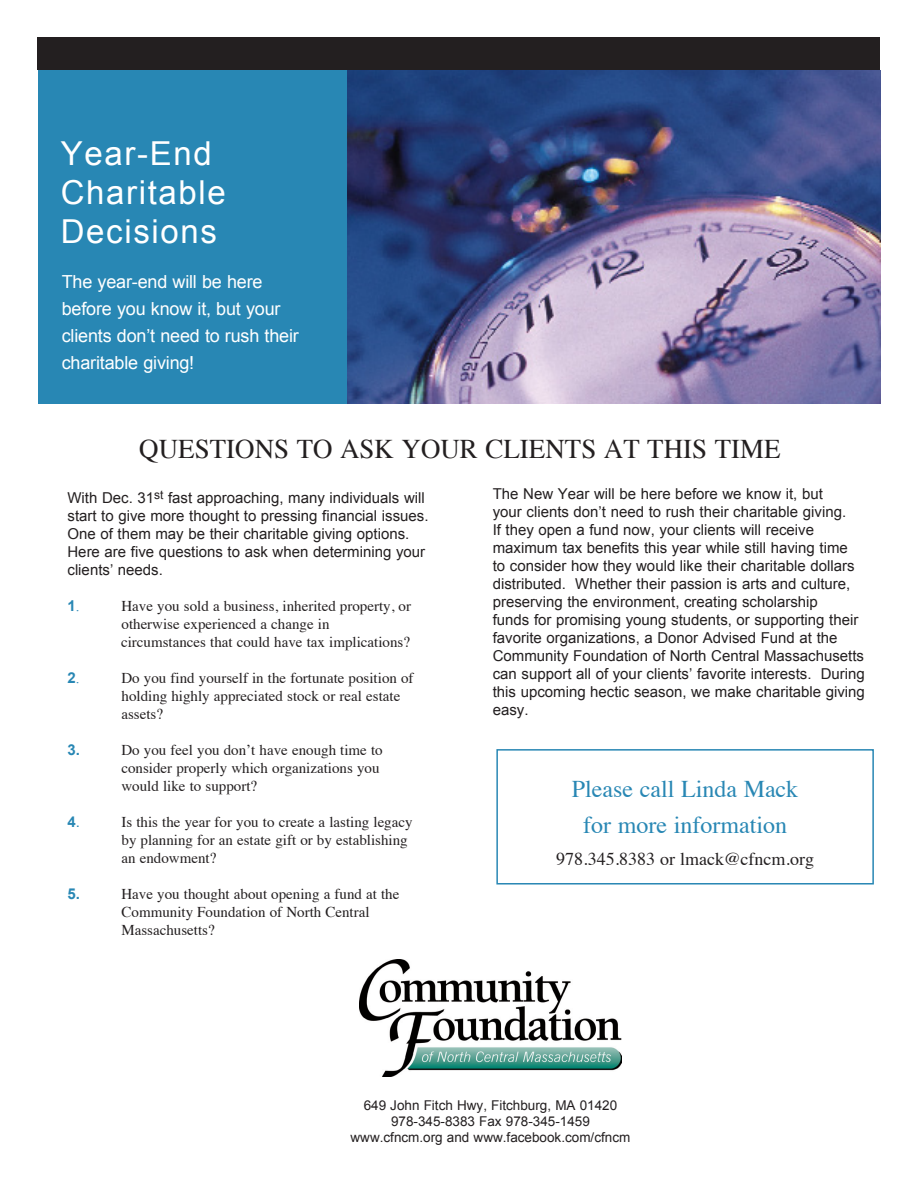
<style>
.page{position:relative;width:918px;height:1188px;background:#fff}
.page>*{position:absolute;margin:0;border:0;box-sizing:border-box;transform-origin:0 0}
.head_a{font:33px/39px "Arial";letter-spacing:.05em;color:#fff}
.t1{font:27px "Times";color:#231f20}
.t2{font:24px "Times";color:#2887b4}
.head_b{font:18px/27px "Arial";letter-spacing:-.01em;color:#fff}
.t3{font:18px "Times";color:#231f20}
.body_text{font:15px/18px "Arial";color:#231f20}
.body_text-2{font:15px/18px "Times";color:#231f20}
.body_text-3{font:700 15px "Arial";color:#2887b4}
.t4{font:13.5px "Arial";color:#231f20}
.s1{font-family:"Times New Roman";font-weight:400}
.s2{font-weight:400}
</style>
<div class="page">
<div style="left:38px;top:70px;width:309px;height:333px;background:#2887b4"></div>
<div style="left:38px;top:38px;width:842px;height:32px;background:#231f20"></div>
<img style="left:359px;top:959px;width:262px;height:117px">
<div style="left:496px;top:749px;width:378px;height:136px;border:2px solid #2887b4"></div>
<img style="left:347px;top:70px;width:533px;height:333px">
<p class="head_a" style="left:61px;top:134px;width:167px">Year-End<br>Charitable<br>Decisions</p>
<p class="head_b" style="left:62px;top:268px;width:239px">The year-end will be here before you know it, but your clients don’t need to rush their charitable giving!</p>
<p class="t1" style="left:139px;top:423px;width:643px">QUESTIONS TO ASK YOUR CLIENTS AT THIS TIME</p>
<p class="body_text" style="left:68px;top:489px;width:363px">With Dec. 31<sup>st</sup> fast approaching, many individuals will start to give more thought to pressing financial issues.<br>One of them may be their charitable giving options.<br>Here are five questions to ask when determining your clients’ needs.</p>
<p class="body_text-3" style="left:68px;top:595px;width:14px">1<span class="s1">.</span></p>
<p class="body_text-2" style="left:122px;top:595px;width:291px">Have you sold a business, inherited property, or otherwise experienced a change in</p>
<p class="body_text-2" style="left:121px;top:631px;width:290px">circumstances that could have tax implications?</p>
<p class="body_text-3" style="left:68px;top:667px;width:14px">2<span class="s1">.</span></p>
<p class="body_text-2" style="left:122px;top:667px;width:294px">Do you find yourself in the fortunate position of holding highly appreciated stock or real estate assets?</p>
<p class="body_text-3" style="left:68px;top:739px;width:14px">3.</p>
<p class="body_text-2" style="left:122px;top:739px;width:263px">Do you feel you don’t have enough time to consider properly which organizations you would like to support?</p>
<p class="body_text-3" style="left:68px;top:811px;width:14px">4<span class="s2">.</span></p>
<p class="body_text-2" style="left:122px;top:811px;width:293px">Is this the year for you to create a lasting legacy by planning for an estate gift or by establishing an endowment?</p>
<p class="body_text-3" style="left:68px;top:883px;width:14px">5.</p>
<p class="body_text-2" style="left:122px;top:883px;width:279px">Have you thought about opening a fund at the<br>Community Foundation of North Central<br>Massachusetts?</p>
<p class="body_text" style="left:493px;top:484px;width:374px">The New Year will be here before we know it, but<br>your clients don’t need to rush their charitable giving.<br>If they open a fund now, your clients will receive maximum tax benefits this year while still having time<br>to consider how they would like their charitable dollars distributed. Whether their passion is arts and culture, preserving the environment, creating scholarship<br>funds for promising young students, or supporting their favorite organizations, a Donor Advised Fund at the Community Foundation of North Central Massachusetts can support all of your clients’ favorite interests. During this upcoming hectic season, we make charitable giving easy.</p>
<p class="t2" style="left:572px;top:767px;width:228px">Please call Linda Mack</p>
<p class="t2" style="left:583px;top:803px;width:205px">for more information</p>
<p class="t3" style="left:556px;top:842px;width:259px">978.345.8383 or lmack@cfncm.org</p>
<p class="t4" style="left:364px;top:1096px;width:255px">649 John Fitch Hwy, Fitchburg, MA 01420</p>
<p class="t4" style="left:391px;top:1112px;width:200px">978-345-8383 Fax 978-345-1459</p>
<p class="t4" style="left:351px;top:1129px;width:281px">www.cfncm.org and www.facebook.com/cfncm</p>
</div>
